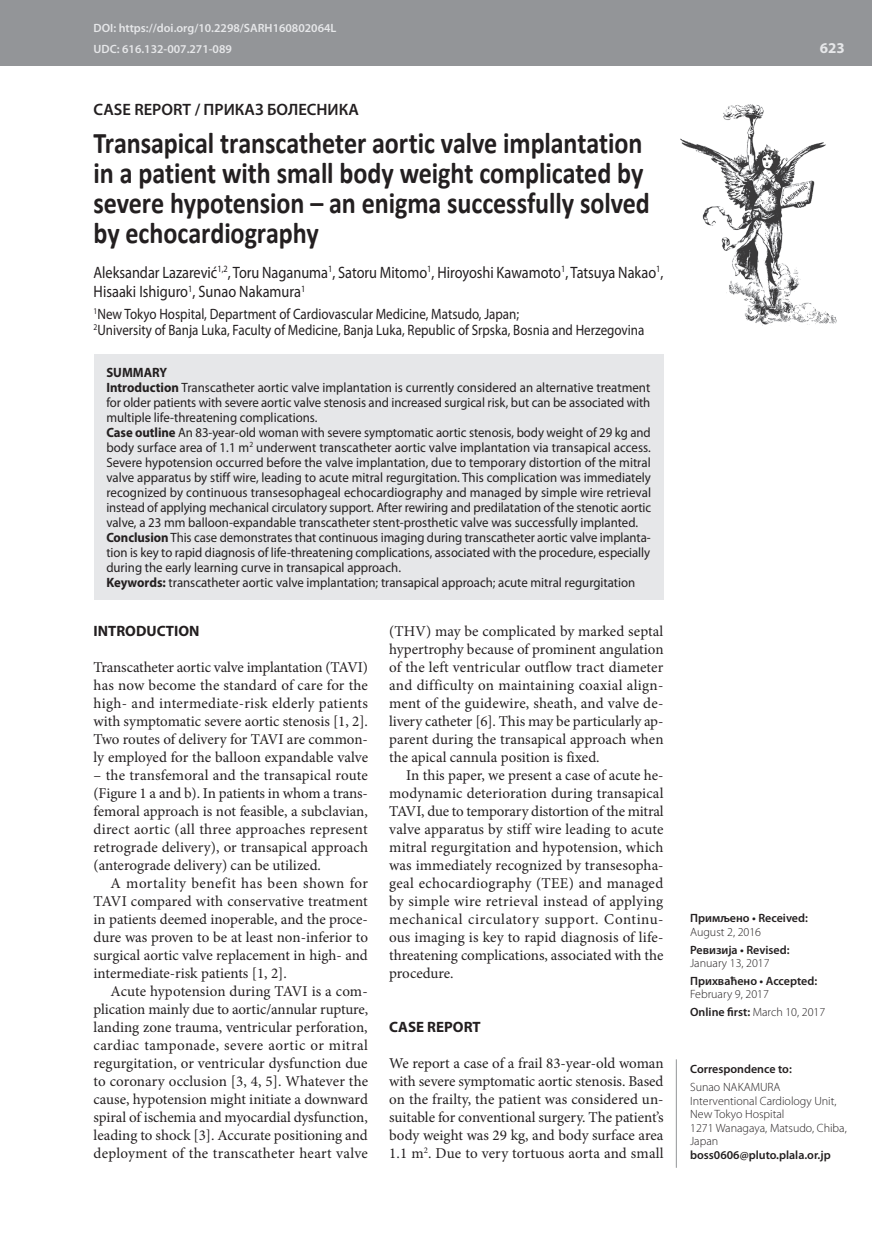
<style>
.page{position:relative;width:872px;height:1234px;background:#fff}
.page>*{position:absolute;margin:0;border:0;box-sizing:border-box;transform-origin:0 0}
.t1{font:700 30px/30px "Calibri";letter-spacing:-.005em;color:#231f20;scale:.87 1}
.t2{font:16.5px/19.5px "Myriad Pro";color:#231f20;scale:.87 1}
.t3{font:600 16.5px "Myriad Pro";color:#231f20}
.t4{font:15px/18px "Minion Pro";color:#231f20;text-align:justify}
.t5{font:15px/15.8px "Myriad Pro";color:#231f20;scale:.87 1}
.t6{font:700 15px "Myriad Pro";color:#231f20}
.t7{font:700 15px "Myriad Pro";color:#e6e7e9}
.t8{font:13.5px/15px "Myriad Pro";color:#231f20;scale:.95 1}
.t9{font:300 12px/13.5px "Myriad Pro";color:#231f20}
.t10{font:600 12px "Myriad Pro";color:#231f20}
.t11{font:600 12px/21.3px "Myriad Pro";color:#e6e7e9}
.s1{font-weight:700}
.s2{font-weight:600}
</style>
<div class="page">
<div style="left:0;top:0;width:872px;height:66px;background:#939598"></div>
<img style="left:680px;top:104px;width:157px;height:221px">
<hr style="left:676px;top:1059px;width:1px;height:108px;background:#939598">
<div style="left:94px;top:354px;width:569px;height:245px;background:#e6e7e9"></div>
<p class="t11" style="left:94px;top:17px;width:244px">DOI: https://doi.org/10.2298/SARH160802064L<br>UDC: 616.132-007.271-089</p>
<p class="t3" style="left:94px;top:98px;width:267px">CASE REPORT / ПРИКАЗ БОЛЕСНИКА</p>
<h1 class="t1" style="left:94px;top:128px;width:641px">Transapical transcatheter aortic valve implantation in a patient with small body weight complicated by severe hypotension – an enigma successfully solved by echocardiography</h1>
<p class="t2" style="left:94px;top:262px;width:656px">Aleksandar Lazarević<sup>1,2</sup>, Toru Naganuma<sup>1</sup>, Satoru Mitomo<sup>1</sup>, Hiroyoshi Kawamoto<sup>1</sup>, Tatsuya Nakao<sup>1</sup>,<br>Hisaaki Ishiguro<sup>1</sup>, Sunao Nakamura<sup>1</sup></p>
<p class="t5" style="left:94px;top:306px;width:634px"><sup>1</sup>New Tokyo Hospital, Department of Cardiovascular Medicine, Matsudo, Japan;<br><sup>2</sup>University of Banja Luka, Faculty of Medicine, Banja Luka, Republic of Srpska, Bosnia and Herzegovina</p>
<p class="t8" style="left:106px;top:364px;width:575px"><span class="s1">SUMMARY<br>Introduction</span> Transcatheter aortic valve implantation is currently considered an alternative treatment for older patients with severe aortic valve stenosis and increased surgical risk, but can be associated with multiple life-threatening complications.<br><span class="s1">Case outline</span> An 83-year-old woman with severe symptomatic aortic stenosis, body weight of 29 kg and body surface area of 1.1 m<sup>2</sup> underwent transcatheter aortic valve implantation via transapical access.<br>Severe hypotension occurred before the valve implantation, due to temporary distortion of the mitral valve apparatus by stiff wire, leading to acute mitral regurgitation. This complication was immediately recognized by continuous transesophageal echocardiography and managed by simple wire retrieval instead of applying mechanical circulatory support. After rewiring and predilatation of the stenotic aortic valve, a 23 mm balloon-expandable transcatheter stent-prosthetic valve was successfully implanted.<br><span class="s1">Conclusion</span> This case demonstrates that continuous imaging during transcatheter aortic valve implanta&shy;tion is key to rapid diagnosis of life-threatening complications, associated with the procedure, especially during the early learning curve in transapical approach.<br><span class="s1">Keywords:</span> transcatheter aortic valve implantation; transapical approach; acute mitral regurgitation</p>
<p class="t6" style="left:94px;top:621px;width:107px">INTRODUCTION</p>
<p class="t4" style="left:94px;top:658px;width:276px">Transcatheter aortic valve implantation (TAVI) has now become the standard of care for the high- and intermediate-risk elderly patients with symptomatic severe aortic stenosis [1, 2].<br>Two routes of delivery for TAVI are common&shy;ly employed for the balloon expandable valve</p>
<p class="t4" style="left:94px;top:766px;width:276px">– the transfemoral and the transapical route (Figure 1 a and b). In patients in whom a trans&shy;femoral approach is not feasible, a subclavian, direct aortic (all three approaches represent retrograde delivery), or transapical approach (anterograde delivery) can be utilized.</p>
<p class="t4" style="left:94px;top:874px;width:276px;text-indent:17px">A mortality benefit has been shown for TAVI compared with conservative treatment in patients deemed inoperable, and the proce&shy;dure was proven to be at least non-inferior to surgical aortic valve replacement in high- and intermediate-risk patients [1, 2].</p>
<p class="t4" style="left:94px;top:982px;width:276px;text-indent:17px">Acute hypotension during TAVI is a com&shy;plication mainly due to aortic/annular rupture, landing zone trauma, ventricular perforation, cardiac tamponade, severe aortic or mitral regurgitation, or ventricular dysfunction due to coronary occlusion [3, 4, 5]. Whatever the cause, hypotension might initiate a downward spiral of ischemia and myocardial dysfunction, leading to shock [3]. Accurate positioning and deployment of the transcatheter heart valve</p>
<p class="t4" style="left:389px;top:622px;width:276px">(THV) may be complicated by marked septal hypertrophy because of prominent angulation of the left ventricular outflow tract diameter and difficulty on maintaining coaxial align&shy;ment of the guidewire, sheath, and valve de&shy;livery catheter [6]. This may be particularly ap&shy;parent during the transapical approach when the apical cannula position is fixed.</p>
<p class="t4" style="left:389px;top:766px;width:276px;text-indent:17px">In this paper, we present a case of acute he&shy;modynamic deterioration during transapical TAVI, due to temporary distortion of the mitral valve apparatus by stiff wire leading to acute mitral regurgitation and hypotension, which was immediately recognized by transesopha&shy;geal echocardiography (TEE) and managed by simple wire retrieval instead of applying mechanical circulatory support. Continu&shy;ous imaging is key to rapid diagnosis of life&shy;threatening complications, associated with the procedure.</p>
<p class="t6" style="left:389px;top:1017px;width:93px">CASE REPORT</p>
<p class="t4" style="left:389px;top:1054px;width:276px">We report a case of a frail 83-year-old woman with severe symptomatic aortic stenosis. Based on the frailty, the patient was considered un&shy;suitable for conventional surgery. The patient’s body weight was 29 kg, and body surface area 1.1 m<sup>2</sup>. Due to very tortuous aorta and small</p>
<p class="t7" style="left:820px;top:38px;width:26px">623</p>
<p class="t10" style="left:690px;top:910px;width:119px">Примљено • Received:</p>
<p class="t9" style="left:690px;top:924px;width:72px">August 2, 2016</p>
<p class="t10" style="left:690px;top:941px;width:101px">Ревизија • Revised:</p>
<p class="t9" style="left:690px;top:956px;width:81px">January 13, 2017</p>
<p class="t10" style="left:690px;top:972px;width:129px">Прихваћено • Accepted:</p>
<p class="t9" style="left:690px;top:985px;width:137px;line-height:17.7px">February 9, 2017<br><span class="s2">Online first:</span> March 10, 2017</p>
<p class="t10" style="left:690px;top:1061px;width:103px">Correspondence to:</p>
<p class="t9" style="left:690px;top:1080px;width:158px">Sunao NAKAMURA<br>Interventional Cardiology Unit,<br>New Tokyo Hospital<br>1271 Wanagaya, Matsudo, Chiba,<br>Japan</p>
<p class="t10" style="left:690px;top:1146px;width:142px">boss0606@pluto.plala.or.jp</p>
</div>
